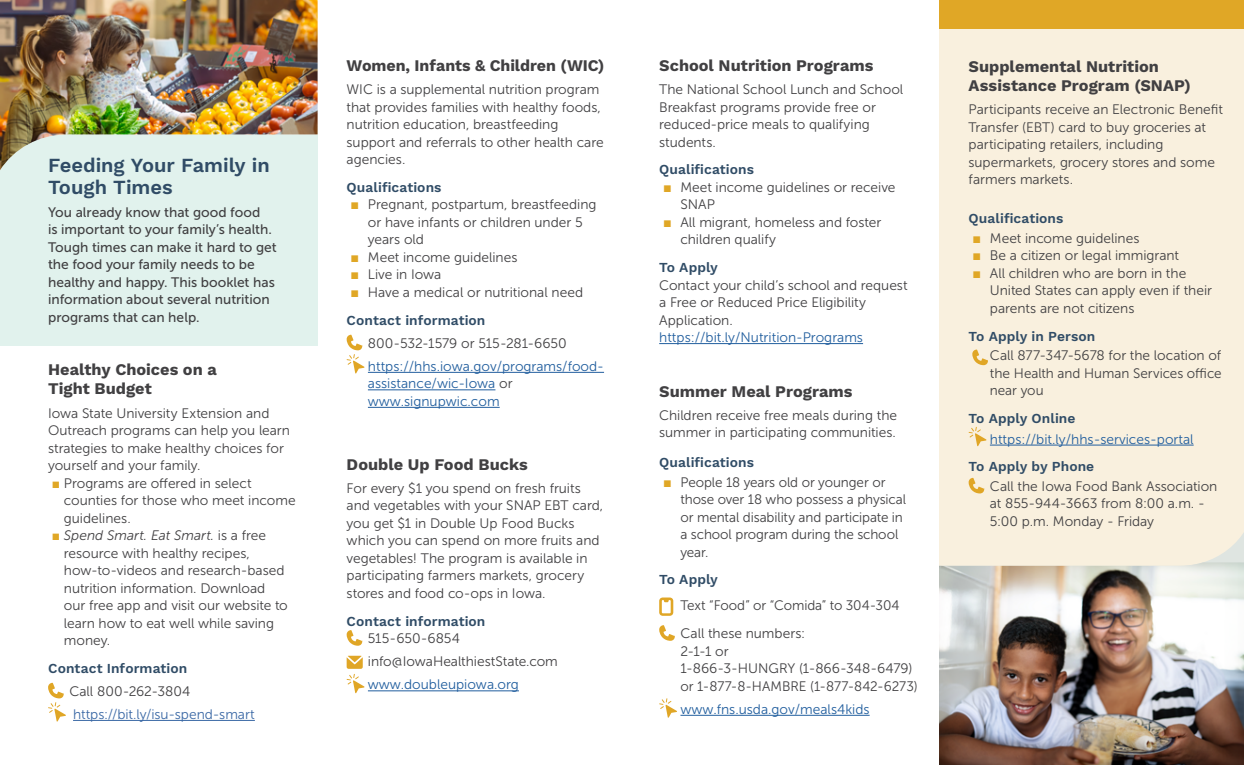
<style>
.page{position:relative;width:1244px;height:765px;background:#fff}
.page>*{position:absolute;margin:0;border:0;box-sizing:border-box;transform-origin:0 0}
.t1{font:600 20px/21.2px "Work Sans";letter-spacing:-.005em;color:#304c66}
.t2{font:700 16.25px/19.5px "Work Sans";color:#414042}
.t3{font:13.75px/17.5px "Museo Sans 300";color:#414042}
.t4{font:13.75px/17.5px "Museo Sans 500";color:#414042}
.t5{font:13.75px/17.5px "Museo Sans 300";color:#215e9e}
.t6{font:600 13.75px "Work Sans";letter-spacing:.005em;color:#304c66}
.t7{font:13.75px "Museo Sans 300";letter-spacing:-.005em;color:#3a68a5}
.s1{font-family:"Arial";color:#e0a726}
.s2{font-style:italic}
.s3{font-family:"Arial";font-size:14.38px;color:#e0a726}
.s4{color:#414042}
</style>
<div class="page">
<div style="left:938px;top:29px;width:305px;height:736px;background:#f9f0de"></div>
<div style="left:938px;top:0;width:305px;height:29px;background:#e0a726"></div>
<hr style="left:989px;top:445px;width:204px;height:1px;background:#215e9e">
<svg style="left:972px;top:350px;width:15px;height:15px"></svg>
<svg style="left:968px;top:427px;width:18px;height:19px"></svg>
<svg style="left:968px;top:478px;width:16px;height:15px"></svg>
<div style="left:0;top:126px;width:317px;height:220px;background:#e1f2ed"></div>
<hr style="left:368px;top:372px;width:236px;height:1px;background:#215e9e">
<hr style="left:368px;top:390px;width:127px;height:1px;background:#215e9e">
<hr style="left:368px;top:407px;width:131px;height:1px;background:#215e9e">
<svg style="left:346px;top:335px;width:18px;height:38px"></svg>
<hr style="left:659px;top:343px;width:203px;height:1px;background:#215e9e">
<hr style="left:680px;top:715px;width:189px;height:1px;background:#215e9e">
<svg style="left:659px;top:598px;width:14px;height:18px"></svg>
<svg style="left:659px;top:625px;width:15px;height:16px"></svg>
<svg style="left:659px;top:698px;width:18px;height:20px"></svg>
<hr style="left:73px;top:720px;width:182px;height:1px;background:#3a68a5">
<svg style="left:48px;top:683px;width:18px;height:39px"></svg>
<img style="left:0;top:0;width:317px;height:170px">
<hr style="left:368px;top:691px;width:151px;height:1px;background:#215e9e">
<svg style="left:346px;top:630px;width:16px;height:16px"></svg>
<svg style="left:346px;top:656px;width:18px;height:37px"></svg>
<svg style="left:938px;top:495px;width:305px;height:67px"></svg>
<img style="left:938px;top:562px;width:305px;height:203px">
<p class="t1" style="left:48px;top:156px;width:223px">Feeding Your Family in<br>Tough Times</p>
<p class="t4" style="left:48px;top:203px;width:230px">You already know that good food<br>is important to your family’s health.<br>Tough times can make it hard to get the food your family needs to be healthy and happy. This booklet has information about several nutrition programs that can help.</p>
<p class="t2" style="left:48px;top:360px;width:170px">Healthy Choices on a<br>Tight Budget</p>
<p class="t3" style="left:48px;top:404px;width:243px">Iowa State University Extension and Outreach programs can help you learn strategies to make healthy choices for yourself and your family.</p>
<p class="t3" style="left:64px;top:474px;width:233px;text-indent:-12px"><span class="s1">■</span> Programs are offered in select counties for those who meet income guidelines.</p>
<p class="t3" style="left:64px;top:527px;width:225px;text-indent:-12px"><span class="s1">■</span> <span class="s2">Spend Smart. Eat Smart.</span> is a free resource with healthy recipes, how-to-videos and research-based nutrition information. Download our free app and visit our website to learn how to eat well while saving money.</p>
<p class="t6" style="left:48px;top:660px;width:141px">Contact Information</p>
<p class="t3" style="left:69px;top:683px;width:122px">Call 800-262-3804</p>
<p class="t7" style="left:73px;top:707px;width:183px">https://bit.ly/isu-spend-smart</p>
<p class="t2" style="left:346px;top:57px;width:259px">Women, Infants &amp; Children (WIC)</p>
<p class="t3" style="left:346px;top:81px;width:258px">WIC is a supplemental nutrition program that provides families with healthy foods, nutrition education, breastfeeding support and referrals to other health care agencies.</p>
<p class="t6" style="left:346px;top:179px;width:96px">Qualifications</p>
<p class="t3" style="left:368px;top:196px;width:230px;text-indent:-17px"><span class="s3">■</span> Pregnant, postpartum, breastfeeding or have infants or children under 5 years old</p>
<p class="t3" style="left:350px;top:249px;width:168px"><span class="s3">■</span> Meet income guidelines</p>
<p class="t3" style="left:350px;top:266px;width:92px"><span class="s3">■</span> Live in Iowa</p>
<p class="t3" style="left:350px;top:284px;width:234px"><span class="s3">■</span> Have a medical or nutritional need</p>
<p class="t6" style="left:346px;top:312px;width:140px">Contact information</p>
<p class="t3" style="left:368px;top:334px;width:200px">800-532-1579 or 515-281-6650</p>
<p class="t5" style="left:368px;top:358px;width:237px">https://hhs.iowa.gov/programs/food&shy;assistance/wic-Iowa <span class="s4">or </span>www.signupwic.com</p>
<p class="t2" style="left:346px;top:455px;width:183px">Double Up Food Bucks</p>
<p class="t3" style="left:346px;top:480px;width:258px">For every $1 you spend on fresh fruits and vegetables with your SNAP EBT card, you get $1 in Double Up Food Bucks which you can spend on more fruits and vegetables! The program is available in participating farmers markets, grocery stores and food co-ops in Iowa.</p>
<p class="t6" style="left:346px;top:613px;width:140px">Contact information</p>
<p class="t3" style="left:368px;top:630px;width:94px">515-650-6854</p>
<p class="t3" style="left:368px;top:653px;width:191px">info@IowaHealthiestState.com</p>
<p class="t5" style="left:368px;top:676px;width:152px">www.doubleupiowa.org</p>
<p class="t2" style="left:659px;top:57px;width:216px">School Nutrition Programs</p>
<p class="t3" style="left:659px;top:81px;width:245px">The National School Lunch and School<br>Breakfast programs provide free or reduced-price meals to qualifying students.</p>
<p class="t6" style="left:659px;top:162px;width:96px">Qualifications</p>
<p class="t3" style="left:680px;top:179px;width:216px;text-indent:-17px"><span class="s3">■</span> Meet income guidelines or receive<br>SNAP</p>
<p class="t3" style="left:680px;top:214px;width:202px;text-indent:-17px"><span class="s3">■</span> All migrant, homeless and foster children qualify</p>
<p class="t6" style="left:659px;top:260px;width:60px">To Apply</p>
<p class="t3" style="left:659px;top:276px;width:250px">Contact your child’s school and request a Free or Reduced Price Eligibility<br>Application.</p>
<p class="t5" style="left:659px;top:329px;width:205px">https://bit.ly/Nutrition-Programs</p>
<p class="t2" style="left:659px;top:382px;width:195px">Summer Meal Programs</p>
<p class="t3" style="left:659px;top:406px;width:239px">Children receive free meals during the summer in participating communities.</p>
<p class="t6" style="left:659px;top:454px;width:96px">Qualifications</p>
<p class="t3" style="left:680px;top:473px;width:227px;text-indent:-17px"><span class="s3">■</span> People 18 years old or younger or those over 18 who possess a physical or mental disability and participate in a school program during the school year.</p>
<p class="t6" style="left:659px;top:572px;width:60px">To Apply</p>
<p class="t3" style="left:680px;top:596px;width:220px">Text “Food” or “Comida” to 304-304</p>
<p class="t3" style="left:680px;top:625px;width:126px">Call these numbers:</p>
<p class="t3" style="left:680px;top:642px;width:50px">2-1-1 or</p>
<p class="t3" style="left:680px;top:660px;width:239px">1-866-3-HUNGRY (1-866-348-6479) or 1-877-8-HAMBRE (1-877-842-6273)</p>
<p class="t5" style="left:680px;top:701px;width:191px">www.fns.usda.gov/meals4kids</p>
<p class="t2" style="left:968px;top:57px;width:224px">Supplemental Nutrition<br>Assistance Program (SNAP)</p>
<p class="t3" style="left:968px;top:101px;width:256px">Participants receive an Electronic Benefit Transfer (EBT) card to buy groceries at participating retailers, including supermarkets, grocery stores and some farmers markets.</p>
<p class="t6" style="left:968px;top:211px;width:96px">Qualifications</p>
<p class="t3" style="left:972px;top:230px;width:168px"><span class="s3">■</span> Meet income guidelines</p>
<p class="t3" style="left:972px;top:247px;width:208px"><span class="s3">■</span> Be a citizen or legal immigrant</p>
<p class="t3" style="left:989px;top:265px;width:224px;text-indent:-17px"><span class="s3">■</span> All children who are born in the<br>United States can apply even if their parents are not citizens</p>
<p class="t6" style="left:968px;top:328px;width:128px">To Apply in Person</p>
<p class="t3" style="left:989px;top:347px;width:233px;text-align:justify">Call 877-347-5678 for the location of the Health and Human Services office near you</p>
<p class="t6" style="left:968px;top:410px;width:108px">To Apply Online</p>
<p class="t5" style="left:989px;top:430px;width:205px">https://bit.ly/hhs-services-portal</p>
<p class="t6" style="left:968px;top:459px;width:127px">To Apply by Phone</p>
<p class="t3" style="left:989px;top:478px;width:229px">Call the Iowa Food Bank Association at 855-944-3663 from 8:00 a.m. -<br>5:00 p.m. Monday - Friday</p>
</div>
